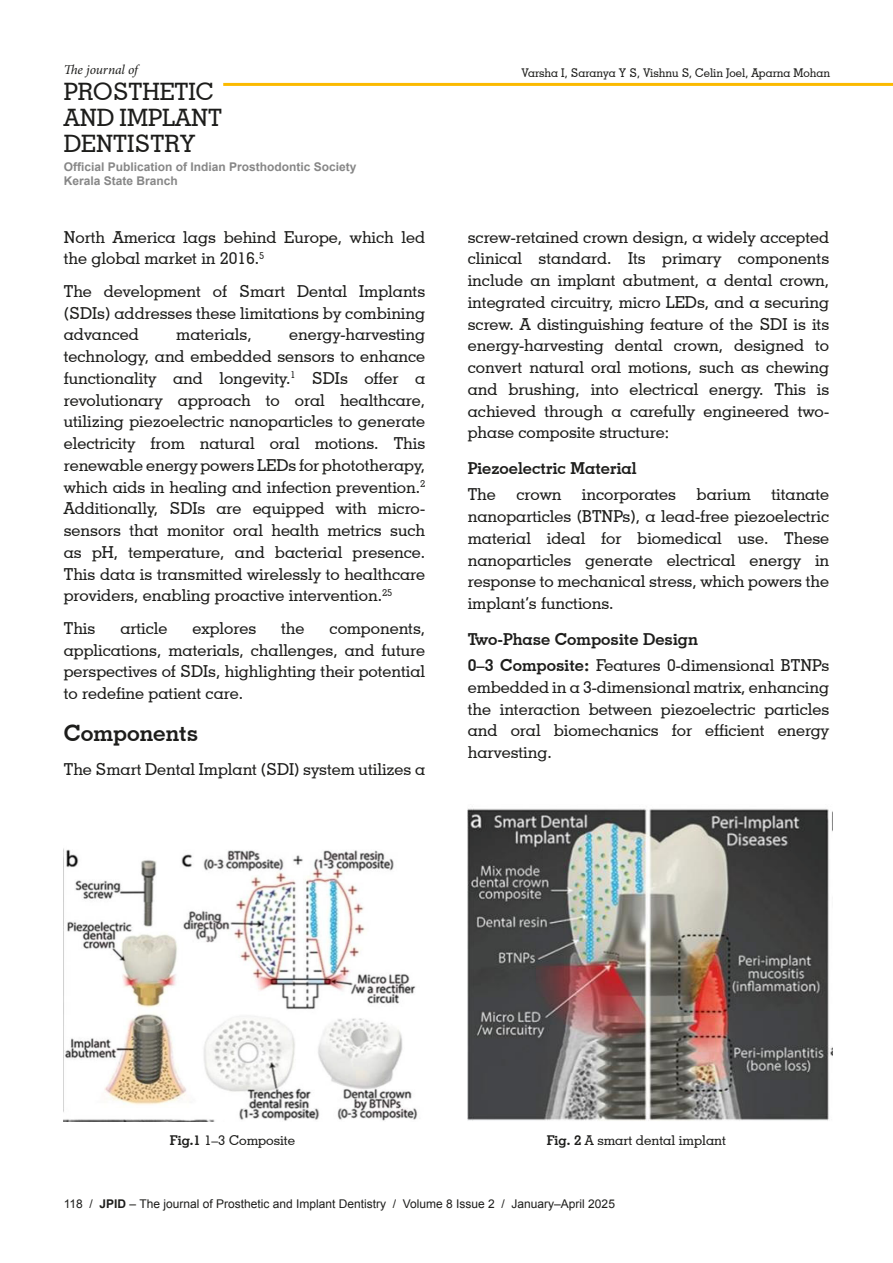
<style>
.page{position:relative;width:893px;height:1263px;background:#fff}
.page>*{position:absolute;margin:0;border:0;box-sizing:border-box;transform-origin:0 0}
.t1{font:500 24px/26.2px "Geometric Slab 703 BT";color:#1d1d1b}
._003_SubHeading{font:700 22.5px "Geometric Slab 703 BT";color:#1d1d1b}
.t2{font:500 16.5px/21.8px "Geometric Slab 703 BT";color:#1d1d1b;text-align:justify}
._004_SubHeading2{font:700 16.5px "Geometric Slab 703 BT";color:#1d1d1b}
.t3{font:500 13.5px "Geometric Slab 703 BT";color:#1d1d1b}
.t4{font:italic 13.5px "Minion Pro";letter-spacing:-.01em;color:#1d1d1b}
.t5{font:12px "Arial";color:#1d1d1b}
.t6{font:700 12px/14.4px "Arial";color:#878787}
._002_Body_copy{font:500 12px "Geometric Slab 703 BT";color:#1d1d1b;scale:.95 1}
.s1{font-weight:700}
</style>
<div class="page">
<hr style="left:223px;top:83px;width:670px;height:3px;background:#fbba00">
<img style="left:64px;top:849px;width:354px;height:272px">
<img style="left:468px;top:808px;width:364px;height:313px">
<p class="t4" style="left:64px;top:60px;width:76px">The journal of</p>
<h1 class="t1" style="left:64px;top:78px;width:160px">PROSTHETIC<br>AND IMPLANT<br>DENTISTRY</h1>
<p class="t6" style="left:64px;top:160px;width:294px">Official Publication of Indian Prosthodontic Society<br>Kerala State Branch</p>
<p class="t2" style="left:64px;top:226px;width:363px">North America lags behind Europe, which led the global market in 2016.<sup>5</sup></p>
<p class="t2" style="left:64px;top:280px;width:363px">The development of Smart Dental Implants (SDIs) addresses these limitations by combining advanced</p>
<p class="t2" style="left:64px;top:323px;width:363px;text-indent:225px">energy-harvesting technology, and embedded sensors to enhance functionality and longevity.<sup>1</sup> SDIs offer a revolutionary approach to oral healthcare, utilizing piezoelectric nanoparticles to generate electricity from natural oral motions. This renewable energy powers LEDs for phototherapy, which aids in healing and infection prevention.<sup>2<br></sup>Additionally, SDIs are equipped with micro&shy;sensors that monitor oral health metrics such as pH, temperature, and bacterial presence.<br>This data is transmitted wirelessly to healthcare providers, enabling proactive intervention.<sup>25</sup></p>
<p class="t2" style="left:64px;top:617px;width:33px">This</p>
<p class="t2" style="left:120px;top:617px;width:49px">article</p>
<p class="t2" style="left:192px;top:617px;width:65px">explores</p>
<p class="t2" style="left:281px;top:617px;width:25px">the</p>
<p class="t2" style="left:176px;top:323px;width:77px">materials,</p>
<p class="t2" style="left:64px;top:617px;width:363px;text-indent:266px">components, applications, materials, challenges, and future perspectives of SDIs, highlighting their potential to redefine patient care.</p>
<p class="_003_SubHeading" style="left:64px;top:719px;width:136px">Components</p>
<p class="t2" style="left:64px;top:758px;width:363px">The Smart Dental Implant (SDI) system utilizes a</p>
<p class="_002_Body_copy" style="left:521px;top:66px;width:326px">Varsha I, Saranya Y S, Vishnu S, Celin Joel, Aparna Mohan</p>
<p class="t2" style="left:468px;top:226px;width:363px">screw-retained crown design, a widely accepted clinical standard. Its primary components include an implant abutment, a dental crown, integrated circuitry, micro LEDs, and a securing screw. A distinguishing feature of the SDI is its energy-harvesting dental crown, designed to convert natural oral motions, such as chewing and brushing, into electrical energy. This is achieved through a carefully engineered two&shy;phase composite structure:</p>
<p class="_004_SubHeading2" style="left:468px;top:458px;width:170px">Piezoelectric Material</p>
<p class="t2" style="left:468px;top:483px;width:363px">The crown incorporates barium titanate nanoparticles (BTNPs), a lead-free piezoelectric material ideal for biomedical use. These nanoparticles generate electrical energy in response to mechanical stress, which powers the implant’s functions.</p>
<p class="_004_SubHeading2" style="left:468px;top:629px;width:232px">Two-Phase Composite Design</p>
<p class="t2" style="left:468px;top:654px;width:363px"><span class="s1">0–3 Composite:</span> Features 0-dimensional BTNPs embedded in a 3-dimensional matrix, enhancing the interaction between piezoelectric particles and oral biomechanics for efficient energy harvesting.</p>
<p class="t3" style="left:170px;top:1132px;width:127px"><span class="s1">Fig.1</span> 1–3 Composite</p>
<p class="t3" style="left:547px;top:1132px;width:181px"><span class="s1">Fig. 2</span> A smart dental implant</p>
<p class="t5" style="left:64px;top:1196px;width:553px">118 / <span class="s1">JPID</span> – The journal of Prosthetic and Implant Dentistry / Volume 8 Issue 2 / January–April 2025</p>
</div>
